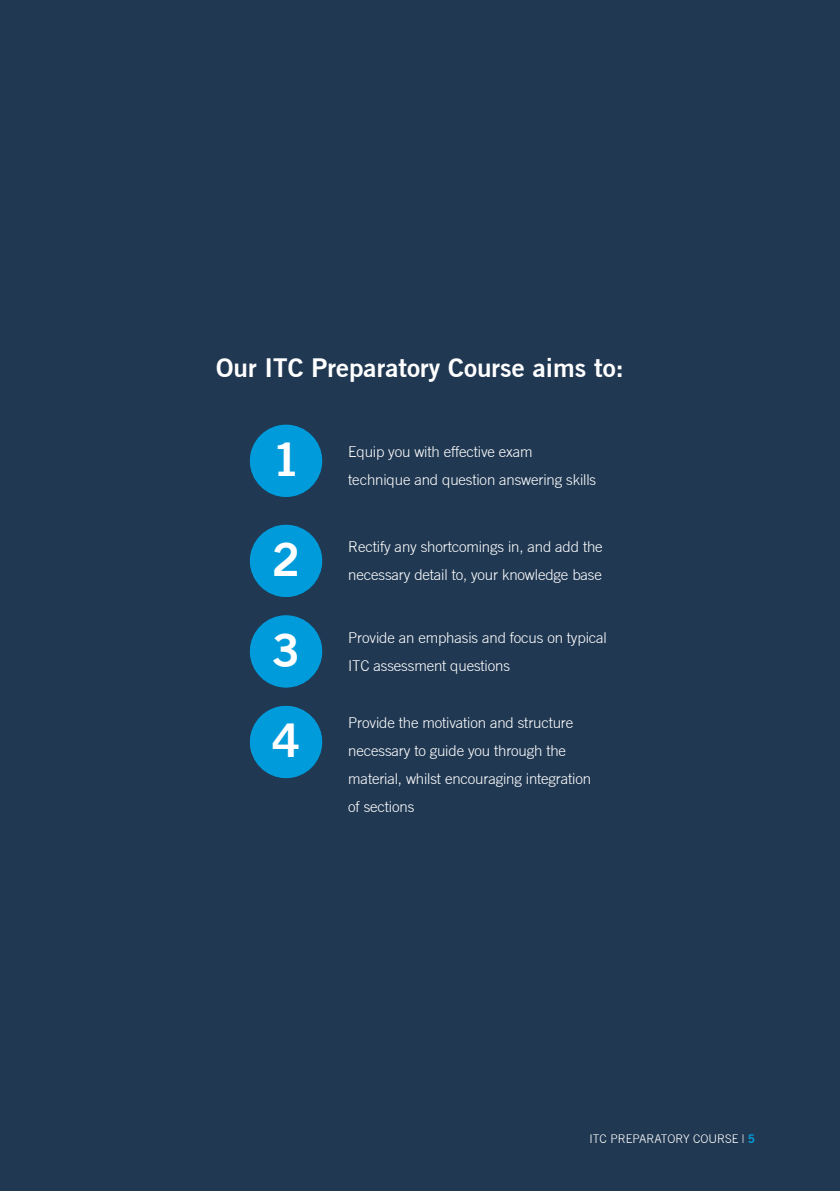
<style>
.page{position:relative;width:840px;height:1191px;background:#fff}
.page>*{position:absolute;margin:0;border:0;box-sizing:border-box;transform-origin:0 0}
.t1{font:700 46.6px "Trade Gothic No.2";color:#fff}
.t2{font:700 26px "Trade Gothic No.2";color:#fff}
.t3{font:300 15px/28px "Trade Gothic";letter-spacing:-.01em;color:#fff}
.t4{font:300 12px "Trade Gothic";color:#fff}
.s1{font-family:"Trade Gothic No.2";font-weight:700;color:#009bdb}
</style>
<div class="page">
<div style="left:0;top:0;width:839px;height:1191px;background:#203852"></div>
<div style="left:249px;top:424px;width:73px;height:73px;background:#009bdb;border-radius:50%"></div>
<div style="left:248px;top:423px;width:75px;height:75px;border:1px solid #203852;border-radius:50%"></div>
<div style="left:249px;top:524px;width:73px;height:73px;background:#009bdb;border-radius:50%"></div>
<div style="left:248px;top:523px;width:75px;height:75px;border:1px solid #203852;border-radius:50%"></div>
<div style="left:249px;top:614px;width:73px;height:74px;background:#009bdb;border-radius:50%"></div>
<div style="left:248px;top:614px;width:75px;height:74px;border:1px solid #203852;border-radius:50%"></div>
<div style="left:249px;top:705px;width:73px;height:73px;background:#009bdb;border-radius:50%"></div>
<div style="left:248px;top:704px;width:75px;height:75px;border:1px solid #203852;border-radius:50%"></div>
<h2 class="t2" style="left:216px;top:351px;width:409px">Our ITC Preparatory Course aims to:</h2>
<h1 class="t1" style="left:271px;top:431px;width:30px">1</h1>
<p class="t3" style="left:348px;top:437px;width:249px">Equip you with effective exam technique and question answering skills</p>
<h1 class="t1" style="left:271px;top:531px;width:30px">2</h1>
<p class="t3" style="left:348px;top:533px;width:256px">Rectify any shortcomings in, and add the necessary detail to, your knowledge base</p>
<h1 class="t1" style="left:271px;top:621px;width:30px">3</h1>
<p class="t3" style="left:348px;top:623px;width:260px">Provide an emphasis and focus on typical<br>ITC assessment questions</p>
<h1 class="t1" style="left:271px;top:712px;width:30px">4</h1>
<p class="t3" style="left:348px;top:709px;width:244px">Provide the motivation and structure necessary to guide you through the material, whilst encouraging integration of sections</p>
<p class="t4" style="left:589px;top:1131px;width:167px">ITC Preparatory course | <span class="s1">5</span></p>
</div>
